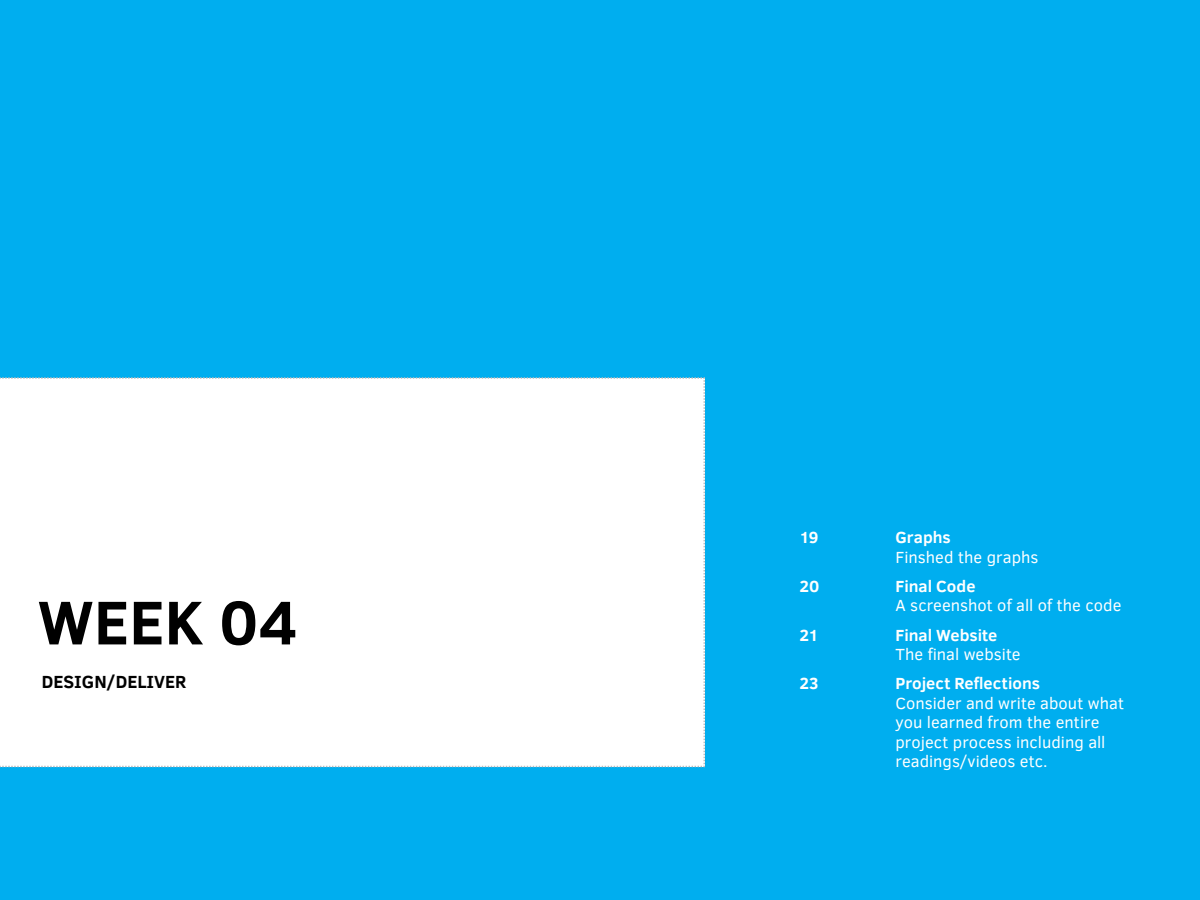
<style>
.page{position:relative;width:1200px;height:900px;background:#00aeef}
.page>*{position:absolute;margin:0;border:0;box-sizing:border-box;transform-origin:0 0}
.t1{font:700 63px "Clear Sans";color:#000}
.t2{font:700 18px "Clear Sans";color:#000}
.t3{font:16.5px/19.5px "Clear Sans";color:#fff}
.t4{font:700 16.5px "Clear Sans";color:#fff}
</style>
<div class="page">
<div style="left:0;top:377px;width:705px;height:391px;background:#fff"></div>
<h1 class="t1" style="left:38px;top:577px;width:262px">WEEK 04</h1>
<p class="t2" style="left:42px;top:668px;width:146px">DESIGN/DELIVER</p>
<p class="t4" style="left:800px;top:525px;width:20px">19</p>
<p class="t4" style="left:895px;top:525px;width:57px">Graphs</p>
<p class="t3" style="left:895px;top:547px;width:145px">Finshed the graphs</p>
<p class="t4" style="left:800px;top:574px;width:21px">20</p>
<p class="t4" style="left:895px;top:574px;width:82px">Final Code</p>
<p class="t3" style="left:895px;top:596px;width:227px">A screenshot of all of the code</p>
<p class="t4" style="left:800px;top:623px;width:21px">21</p>
<p class="t4" style="left:895px;top:623px;width:103px">Final Website</p>
<p class="t3" style="left:895px;top:644px;width:127px">The final website</p>
<p class="t4" style="left:800px;top:672px;width:21px">23</p>
<p class="t4" style="left:895px;top:672px;width:146px">Project Reflections</p>
<p class="t3" style="left:895px;top:693px;width:230px">Consider and write about what you learned from the entire project process including all readings/videos etc.</p>
</div>
